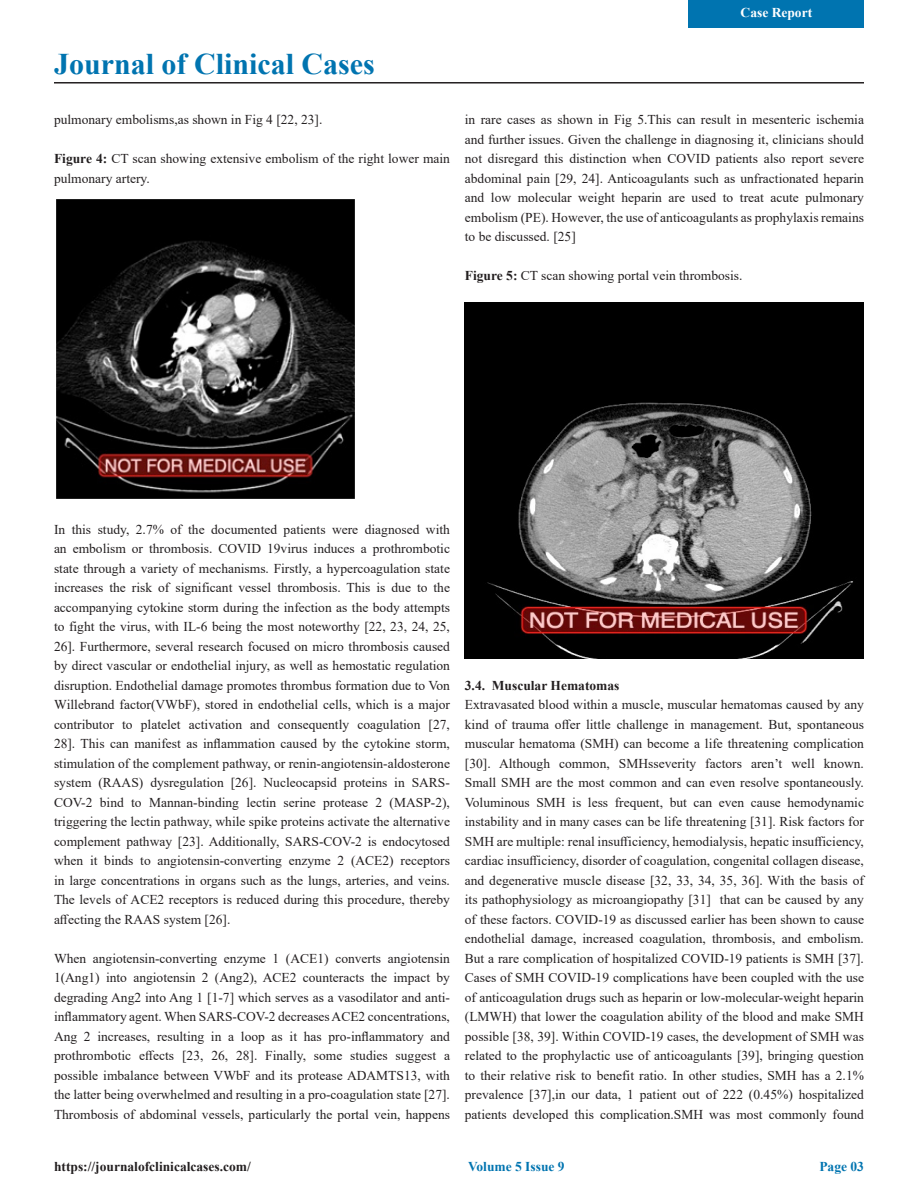
<style>
.page{position:relative;width:918px;height:1188px;background:#fff}
.page>*{position:absolute;margin:0;border:0;box-sizing:border-box;transform-origin:0 0}
.t1{font:700 30px "Times New Roman";color:#0074b0}
.t2{font:13.5px/19.5px "Times New Roman";color:#231f20;text-align:justify}
.t3{font:700 13.5px "Times New Roman";color:#231f20}
.t4{font:700 13.5px "Times New Roman";color:#0074b0}
.t5{font:700 13.5px "Times New Roman";color:#fff}
.s1{font-weight:700}
</style>
<div class="page">
<div style="left:689px;top:0;width:175px;height:27px;background:#0074b0"></div>
<hr style="left:54px;top:82px;width:810px;height:2px;background:#231f20">
<img style="left:56px;top:199px;width:299px;height:300px">
<img style="left:465px;top:303px;width:399px;height:355px">
<p class="t1" style="left:54px;top:43px;width:322px">Journal of Clinical Cases</p>
<p class="t5" style="left:741px;top:2px;width:73px">Case Report</p>
<p class="t2" style="left:54px;top:109px;width:270px">pulmonary embolisms,as shown in Fig 4 [22, 23].</p>
<p class="t2" style="left:54px;top:148px;width:398px"><span class="s1">Figure 4:</span> CT scan showing extensive embolism of the right lower main pulmonary artery.</p>
<p class="t2" style="left:465px;top:109px;width:401px">in rare cases as shown in Fig 5.This can result in mesenteric ischemia and further issues. Given the challenge in diagnosing it, clinicians should not disregard this distinction when COVID patients also report severe abdominal pain [29, 24]. Anticoagulants such as unfractionated heparin and low molecular weight heparin are used to treat acute pulmonary embolism (PE). However, the use of anticoagulants as prophylaxis remains to be discussed. [25]</p>
<p class="t2" style="left:465px;top:265px;width:279px"><span class="s1">Figure 5:</span> CT scan showing portal vein thrombosis.</p>
<p class="t2" style="left:54px;top:519px;width:398px">In this study, 2.7% of the documented patients were diagnosed with an embolism or thrombosis. COVID 19virus induces a prothrombotic state through a variety of mechanisms. Firstly, a hypercoagulation state increases the risk of significant vessel thrombosis. This is due to the accompanying cytokine storm during the infection as the body attempts to fight the virus, with IL-6 being the most noteworthy [22, 23, 24, 25, 26]. Furthermore, several research focused on micro thrombosis caused by direct vascular or endothelial injury, as well as hemostatic regulation disruption. Endothelial damage promotes thrombus formation due to Von Willebrand factor(VWbF), stored in endothelial cells, which is a major contributor to platelet activation and consequently coagulation [27, 28]. This can manifest as inflammation caused by the cytokine storm, stimulation of the complement pathway, or renin-angiotensin-aldosterone system (RAAS) dysregulation [26]. Nucleocapsid proteins in SARS-COV-2 bind to Mannan-binding lectin serine protease 2 (MASP-2), triggering the lectin pathway, while spike proteins activate the alternative complement pathway [23]. Additionally, SARS-COV-2 is endocytosed when it binds to angiotensin-converting enzyme 2 (ACE2) receptors in large concentrations in organs such as the lungs, arteries, and veins.<br>The levels of ACE2 receptors is reduced during this procedure, thereby affecting the RAAS system [26].</p>
<p class="t2" style="left:54px;top:948px;width:398px">When angiotensin-converting enzyme 1 (ACE1) converts angiotensin 1(Ang1) into angiotensin 2 (Ang2), ACE2 counteracts the impact by degrading Ang2 into Ang 1 [1-7] which serves as a vasodilator and anti&shy;inflammatory agent. When SARS-COV-2 decreases ACE2 concentrations, Ang 2 increases, resulting in a loop as it has pro-inflammatory and prothrombotic effects [23, 26, 28]. Finally, some studies suggest a possible imbalance between VWbF and its protease ADAMTS13, with the latter being overwhelmed and resulting in a pro-coagulation state [27].<br>Thrombosis of abdominal vessels, particularly the portal vein, happens</p>
<p class="t3" style="left:465px;top:675px;width:156px">3.4. Muscular Hematomas</p>
<p class="t2" style="left:465px;top:694px;width:401px">Extravasated blood within a muscle, muscular hematomas caused by any kind of trauma offer little challenge in management. But, spontaneous muscular hematoma (SMH) can become a life threatening complication [30]. Although common, SMHsseverity factors aren’t well known.<br>Small SMH are the most common and can even resolve spontaneously.<br>Voluminous SMH is less frequent, but can even cause hemodynamic instability and in many cases can be life threatening [31]. Risk factors for SMH are multiple: renal insufficiency, hemodialysis, hepatic insufficiency, cardiac insufficiency, disorder of coagulation, congenital collagen disease, and degenerative muscle disease [32, 33, 34, 35, 36]. With the basis of its pathophysiology as microangiopathy [31] that can be caused by any of these factors. COVID-19 as discussed earlier has been shown to cause endothelial damage, increased coagulation, thrombosis, and embolism.<br>But a rare complication of hospitalized COVID-19 patients is SMH [37].<br>Cases of SMH COVID-19 complications have been coupled with the use of anticoagulation drugs such as heparin or low-molecular-weight heparin (LMWH) that lower the coagulation ability of the blood and make SMH possible [38, 39]. Within COVID-19 cases, the development of SMH was related to the prophylactic use of anticoagulants [39], bringing question to their relative risk to benefit ratio. In other studies, SMH has a 2.1% prevalence [37],in our data, 1 patient out of 222 (0.45%) hospitalized patients developed this complication.SMH was most commonly found</p>
<p class="t3" style="left:54px;top:1157px;width:198px">https://journalofclinicalcases.com/</p>
<p class="t4" style="left:468px;top:1157px;width:98px">Volume 5 Issue 9</p>
<p class="t4" style="left:819px;top:1157px;width:46px">Page 03</p>
</div>
